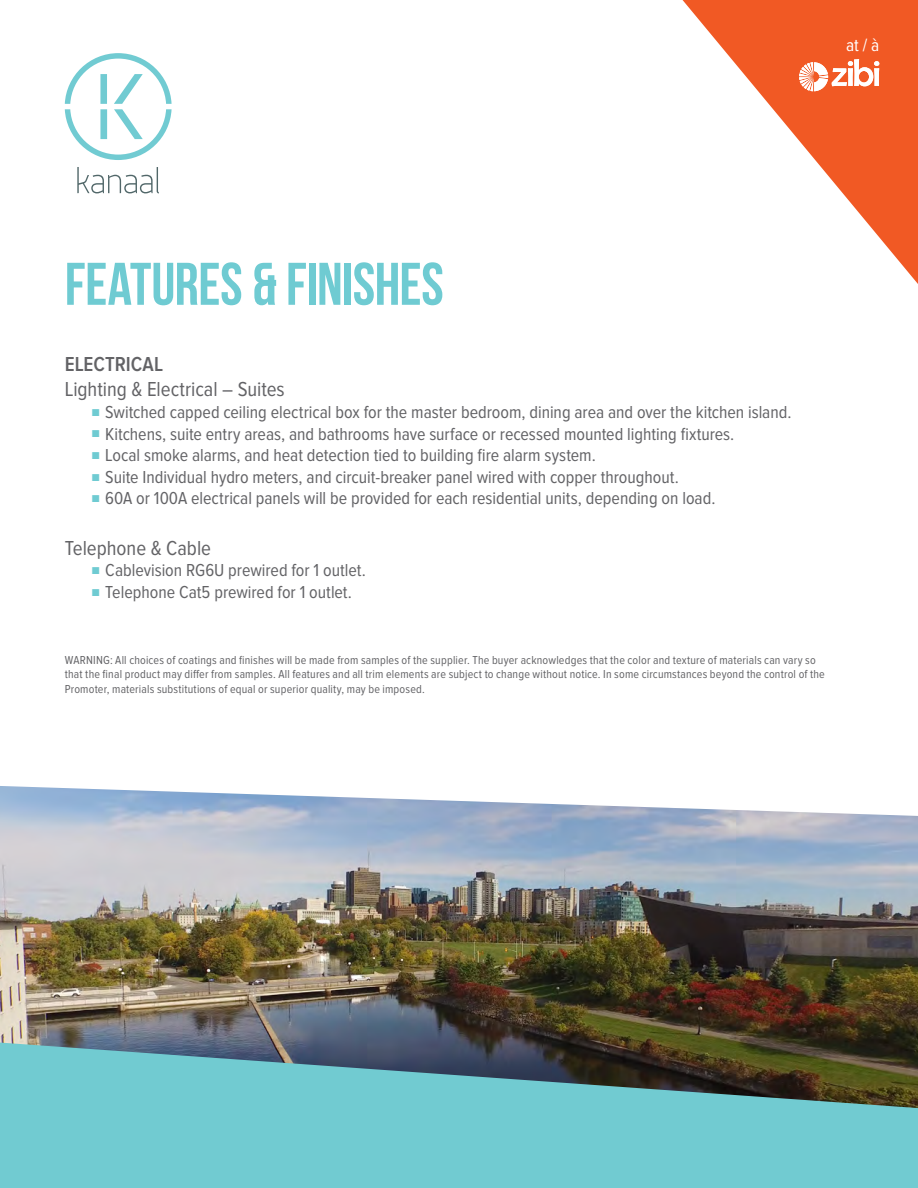
<style>
.page{position:relative;width:918px;height:1188px;background:#fff}
.page>*{position:absolute;margin:0;border:0;box-sizing:border-box;transform-origin:0 0}
.Headlines{font:700 60px "Bebas Neue";letter-spacing:-.005em;color:#6fcbd2}
.t1{font:21px "Proxima Nova Cond";color:#636366}
.t2{font:600 21px "Proxima Nova Cond";color:#636366}
.t3{font:18px "Proxima Nova Cond";color:#636366}
.t4{font:18px "Proxima Nova Cond";color:#fff}
.t5{font:12px/14.4px "Proxima Nova Cond";letter-spacing:.015em;color:#636366}
.s1{font-size:12px;color:#6fcbd2}
</style>
<div class="page">
<img style="left:0;top:816px;width:918px;height:227px">
<svg style="left:0;top:1043px;width:918px;height:145px;fill:#71cbd1"></svg>
<svg style="left:0;top:786px;width:917px;height:30px"></svg>
<svg style="left:683px;top:0;width:235px;height:284px"></svg>
<svg style="left:799px;top:59px;width:80px;height:32px"></svg>
<svg style="left:77px;top:167px;width:82px;height:26px"></svg>
<svg style="left:65px;top:53px;width:107px;height:107px"></svg>
<p class="t4" style="left:846px;top:37px;width:35px">at / à</p>
<p class="Headlines" style="left:65px;top:251px;width:380px">FEATURES &amp; FINISHES</p>
<p class="t2" style="left:65px;top:355px;width:100px">ELECTRICAL</p>
<p class="t1" style="left:65px;top:380px;width:221px">Lighting &amp; Electrical – Suites</p>
<p class="t3" style="left:92px;top:404px;width:701px"><span class="s1">■</span> Switched capped ceiling electrical box for the master bedroom, dining area and over the kitchen island.</p>
<p class="t3" style="left:92px;top:425px;width:644px"><span class="s1">■</span> Kitchens, suite entry areas, and bathrooms have surface or recessed mounted lighting fixtures.</p>
<p class="t3" style="left:92px;top:447px;width:506px"><span class="s1">■</span> Local smoke alarms, and heat detection tied to building fire alarm system.</p>
<p class="t3" style="left:92px;top:469px;width:589px"><span class="s1">■</span> Suite Individual hydro meters, and circuit-breaker panel wired with copper throughout.</p>
<p class="t3" style="left:92px;top:490px;width:625px"><span class="s1">■</span> 60A or 100A electrical panels will be provided for each residential units, depending on load.</p>
<p class="t1" style="left:65px;top:538px;width:148px">Telephone &amp; Cable</p>
<p class="t3" style="left:92px;top:562px;width:276px"><span class="s1">■</span> Cablevision RG6U prewired for 1 outlet.</p>
<p class="t3" style="left:92px;top:584px;width:262px"><span class="s1">■</span> Telephone Cat5 prewired for 1 outlet.</p>
<p class="t5" style="left:65px;top:653px;width:762px">WARNING: All choices of coatings and finishes will be made from samples of the supplier. The buyer acknowledges that the color and texture of materials can vary so that the final product may differ from samples. All features and all trim elements are subject to change without notice. In some circumstances beyond the control of the<br>Promoter, materials substitutions of equal or superior quality, may be imposed.</p>
</div>
